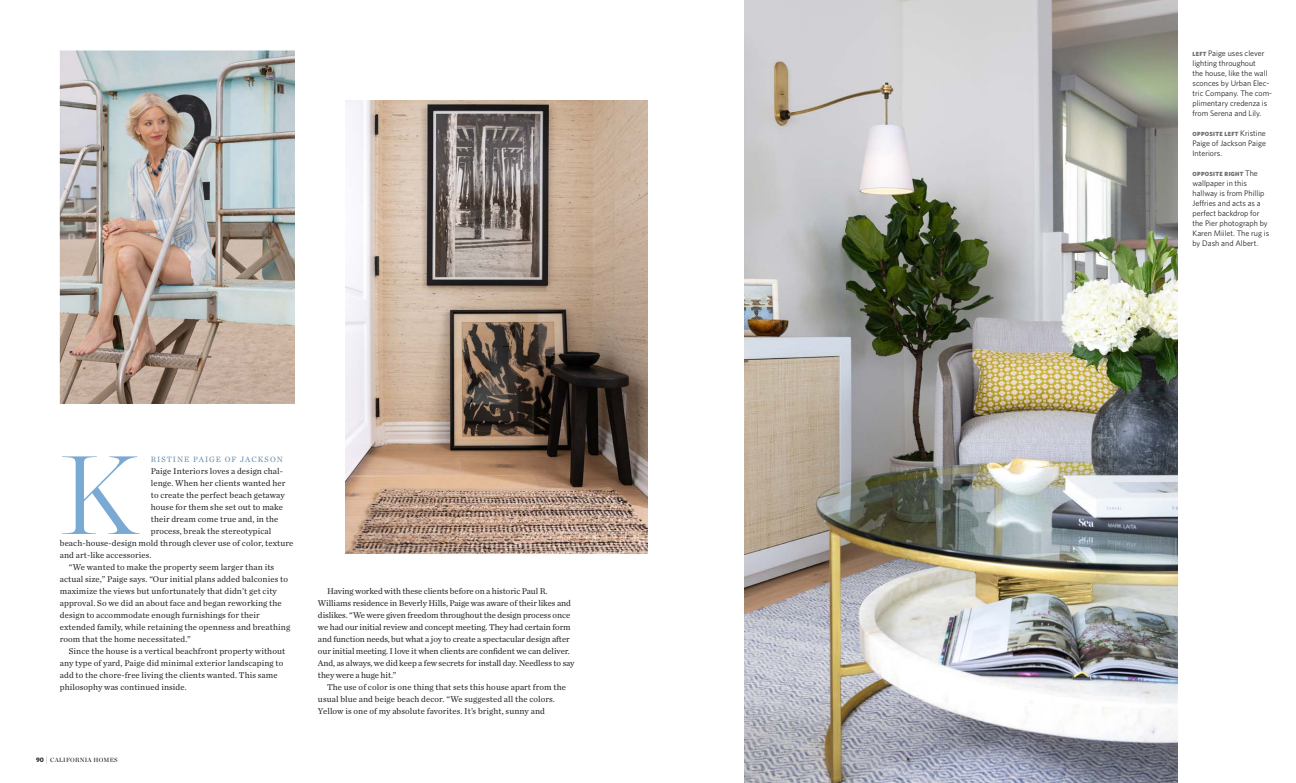
<style>
.page{position:relative;width:1296px;height:783px;background:#fff}
.page>*{position:absolute;margin:0;border:0;box-sizing:border-box;transform-origin:0 0}
.body_rag{font:200 111.3px "Chronicle Display";color:#7aa9d3}
.body_rag-2{font:8.8px/12px "Chronicle Text G1";letter-spacing:.01em;color:#231f20}
.body_rag-3{font:8.8px/12px "Chronicle Text G1";letter-spacing:-.01em;color:#231f20}
.caption_black{font:8px/10px "Whitney";color:#231f20}
.body_rag-4{font:8px "Chronicle Text G1";letter-spacing:.13em;color:#638aad}
.caption_black-2{font:900 6px "Whitney";letter-spacing:.05em;color:#6c6d70}
.t1{font:6px "Chronicle Display Semi";letter-spacing:.05em;color:#231f20}
.s1{font-family:"Whitney";font-weight:700;font-size:6.5px}
.s2{font-family:"Chronicle Display";font-weight:300;font-size:7px}
.s3{font-weight:900;font-size:6px;color:#6c6d70}
.s4{font-weight:400;font-size:8px;color:#231f20}
</style>
<div class="page">
<img style="left:60px;top:50px;width:234px;height:353px">
<img style="left:745px;top:0;width:432px;height:783px">
<img style="left:346px;top:100px;width:302px;height:453px">
<p class="body_rag" style="left:60px;top:411px;width:79px">K</p>
<p class="body_rag-4" style="left:151px;top:453px;width:134px">RISTINE PAIGE OF JACKSON</p>
<p class="body_rag-2" style="left:151px;top:465px;width:134px">Paige Interiors loves a design chal-</p>
<p class="body_rag-2" style="left:151px;top:477px;width:136px">lenge. When her clients wanted her</p>
<p class="body_rag-2" style="left:151px;top:489px;width:136px">to create the perfect beach getaway</p>
<p class="body_rag-2" style="left:151px;top:501px;width:134px">house for them she set out to make</p>
<p class="body_rag-2" style="left:151px;top:513px;width:129px">their dream come true and, in the</p>
<p class="body_rag-2" style="left:151px;top:525px;width:122px">process, break the stereotypical</p>
<p class="body_rag-2" style="left:60px;top:537px;width:235px">beach-house-design mold through clever use of color, texture</p>
<p class="body_rag-2" style="left:60px;top:549px;width:93px">and art-like accessories.</p>
<p class="body_rag-2" style="left:60px;top:561px;width:232px;text-indent:9px">“We wanted to make the property seem larger than its actual size,” Paige says. “Our initial plans added balconies to maximize the views but unfortunately that didn’t get city approval. So we did an about face and began reworking the design to accommodate enough furnishings for their extended family, while retaining the openness and breathing room that the home necessitated.”</p>
<p class="body_rag-2" style="left:60px;top:645px;width:227px;text-indent:9px">Since the house is a vertical beachfront property without any type of yard, Paige did minimal exterior landscaping to add to the chore-free living the clients wanted. This same philosophy was continued inside.</p>
<p class="t1" style="left:36px;top:755px;width:83px"><span class="s1">90</span> <span class="s2">|</span> CALIFORNIA HOMES</p>
<p class="body_rag-3" style="left:318px;top:585px;width:258px;text-indent:9px">Having worked with these clients before on a historic Paul R.<br>Williams residence in Beverly Hills, Paige was aware of their likes and dislikes. “We were given freedom throughout the design process once we had our initial review and concept meeting. They had certain form and function needs, but what a joy to create a spectacular design after our initial meeting. I love it when clients are confident we can deliver.<br>And, as always, we did keep a few secrets for install day. Needless to say they were a huge hit.”</p>
<p class="body_rag-2" style="left:318px;top:680px;width:250px;text-indent:9px">The use of color is one thing that sets this house apart from the usual blue and beige beach decor. “We suggested all the colors.<br>Yellow is one of my absolute favorites. It’s bright, sunny and</p>
<p class="caption_black" style="left:1192px;top:48px;width:81px"><span class="s3">LEFT</span> Paige uses clever lighting throughout<br>the house, like the wall sconces by Urban Elec&shy;tric Company. The com&shy;plimentary credenza is from Serena and Lily.</p>
<p class="caption_black-2" style="left:1192px;top:131px;width:75px">OPPOSITE LEFT <span class="s4">Kristine</span></p>
<p class="caption_black" style="left:1192px;top:138px;width:75px">Paige of Jackson Paige<br>Interiors.</p>
<p class="caption_black-2" style="left:1192px;top:171px;width:67px">OPPOSITE RIGHT <span class="s4">The</span></p>
<p class="caption_black" style="left:1192px;top:178px;width:78px">wallpaper in this hallway is from Phillip<br>Jeffries and acts as a perfect backdrop for the Pier photograph by<br>Karen Miilet. The rug is by Dash and Albert.</p>
</div>
